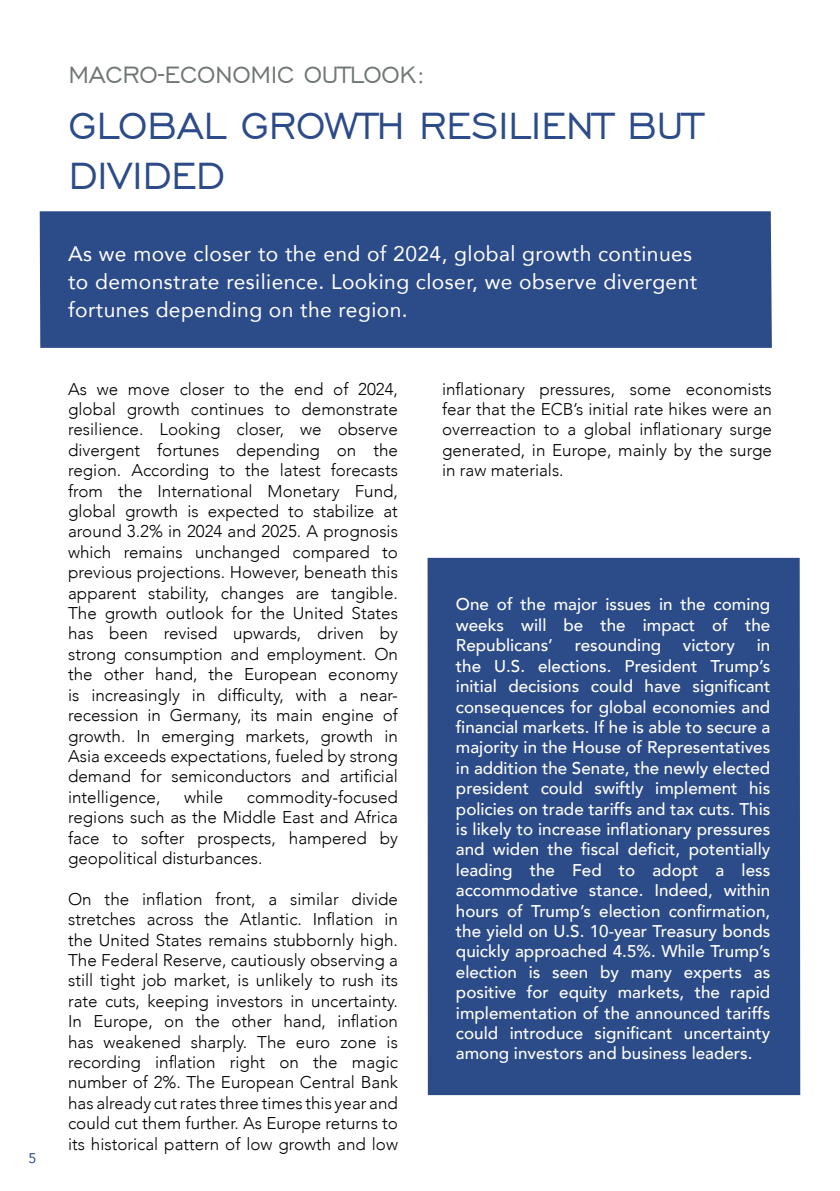
<style>
.page{position:relative;width:840px;height:1191px;background:#fff}
.page>*{position:absolute;margin:0;border:0;box-sizing:border-box;transform-origin:0 0}
.t1{font:48px/50px "Engravers Gothic BT";letter-spacing:-.01em;color:#2c4b89;scale:.96 1}
.t2{font:30px "Engravers Gothic BT";letter-spacing:-.01em;color:#707576;scale:.96 1}
.t3{font:21px/28px "Avenir";letter-spacing:.02em;color:#fff}
.t4{font:300 17px/20.4px "Avenir";color:#000;text-align:justify}
.t5{font:500 17px/20.4px "Avenir";color:#fff;text-align:justify}
.t6{font:14px "Avenir";color:#2c4b89}
</style>
<div class="page">
<div style="left:40px;top:211px;width:731px;height:137px;background:#2c4b89"></div>
<div style="left:427px;top:558px;width:372px;height:537px;background:#2c4b89"></div>
<p class="t6" style="left:28px;top:1146px;width:9px">5</p>
<h2 class="t2" style="left:68px;top:59px;width:373px">MACRO-ECONOMIC OUTLOOK:</h2>
<h1 class="t1" style="left:68px;top:100px;width:661px">GLOBAL GROWTH RESILIENT BUT<br>DIVIDED</h1>
<p class="t3" style="left:68px;top:239px;width:630px">As we move closer to the end of 2024, global growth continues to demonstrate resilience. Looking closer, we observe divergent fortunes depending on the region.</p>
<p class="t4" style="left:68px;top:378px;width:331px">As we move closer to the end of 2024, global growth continues to demonstrate resilience. Looking closer, we observe divergent fortunes depending on the region. According to the latest forecasts from the International Monetary Fund, global growth is expected to stabilize at around 3.2% in 2024 and 2025. A prognosis which remains unchanged compared to previous projections. However, beneath this apparent stability, changes are tangible.<br>The growth outlook for the United States has been revised upwards, driven by strong consumption and employment. On the other hand, the European economy is increasingly in difficulty, with a near&shy;recession in Germany, its main engine of growth. In emerging markets, growth in Asia exceeds expectations, fueled by strong demand for semiconductors and artificial intelligence,</p>
<p class="t4" style="left:68px;top:786px;width:331px;text-indent:179px">commodity-focused regions such as the Middle East and Africa face to softer prospects, hampered by geopolitical disturbances.</p>
<p class="t4" style="left:68px;top:888px;width:331px">On the inflation front, a similar divide stretches across the Atlantic. Inflation in the United States remains stubbornly high.<br>The Federal Reserve, cautiously observing a still tight job market, is unlikely to rush its rate cuts, keeping investors in uncertainty.<br>In Europe, on the other hand, inflation has weakened sharply. The euro zone is recording inflation right on the magic number of 2%. The European Central Bank has already cut rates three times this year and could cut them further. As Europe returns to its historical pattern of low growth and low</p>
<p class="t4" style="left:184px;top:786px;width:41px">while</p>
<p class="t4" style="left:442px;top:378px;width:331px">inflationary pressures, some economists fear that the ECB’s initial rate hikes were an overreaction to a global inflationary surge generated, in Europe, mainly by the surge in raw materials.</p>
<p class="t5" style="left:455px;top:593px;width:316px">One of the major issues in the coming weeks will be the impact of the Republicans’</p>
<p class="t5" style="left:574px;top:634px;width:88px">resounding</p>
<p class="t5" style="left:682px;top:634px;width:53px">victory</p>
<p class="t5" style="left:455px;top:634px;width:316px;text-indent:300px">in the U.S. elections. President Trump’s initial decisions could have significant consequences for global economies and financial markets. If he is able to secure a majority in the House of Representatives in addition the Senate, the newly elected president could swiftly implement his policies on trade tariffs and tax cuts. This is likely to increase inflationary pressures and widen the fiscal deficit, potentially leading the Fed to adopt a less accommodative stance. Indeed, within hours of Trump’s election confirmation, the yield on U.S. 10-year Treasury bonds quickly approached 4.5%. While Trump’s election is seen by many experts as positive for equity markets, the rapid implementation of the announced tariffs could introduce significant uncertainty among investors and business leaders.</p>
</div>
